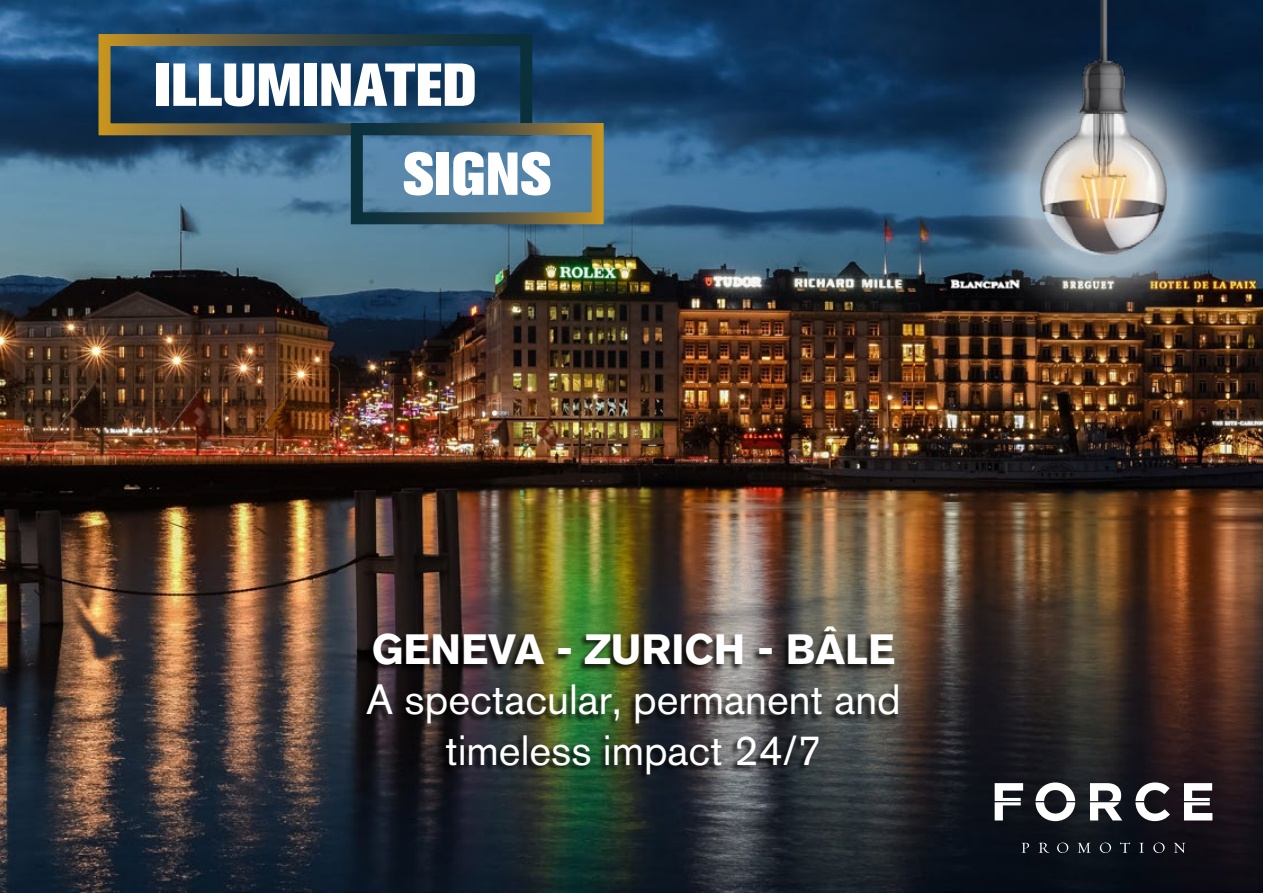
<style>
.page{position:relative;width:1263px;height:893px;background:#fff}
.page>*{position:absolute;margin:0;border:0;box-sizing:border-box;transform-origin:0 0}
.t1{font:800 60px "Akzidenz Grotesk BQ";letter-spacing:.01em;color:#fff}
.t2{font:42px/50.4px "Akzidenz Grotesk BQ";color:#fff;text-align:center}
.t3{font:700 42px "Akzidenz Grotesk BQ";color:#fff}
</style>
<div class="page">
<img style="left:0;top:0;width:1262px;height:892px">
<div style="left:358px;top:627px;width:540px;height:154px;background:#000;opacity:.75"></div>
<img style="left:952px;top:0;width:303px;height:338px">
<svg style="left:1021px;top:843px;width:8px;height:10px"></svg>
<svg style="left:1038px;top:843px;width:11px;height:10px"></svg>
<svg style="left:1057px;top:843px;width:11px;height:10px"></svg>
<svg style="left:1077px;top:843px;width:14px;height:10px"></svg>
<svg style="left:1100px;top:843px;width:11px;height:10px"></svg>
<svg style="left:1120px;top:842px;width:10px;height:11px"></svg>
<svg style="left:1139px;top:843px;width:5px;height:10px"></svg>
<svg style="left:1153px;top:843px;width:12px;height:10px"></svg>
<svg style="left:1174px;top:843px;width:11px;height:10px"></svg>
<svg style="left:995px;top:783px;width:28px;height:37px"></svg>
<svg style="left:1035px;top:782px;width:40px;height:39px"></svg>
<svg style="left:1090px;top:783px;width:32px;height:37px"></svg>
<svg style="left:1135px;top:782px;width:35px;height:39px"></svg>
<svg style="left:1184px;top:783px;width:28px;height:37px"></svg>
<h1 class="t1" style="left:154px;top:50px;width:324px">ILLUMINATED</h1>
<h1 class="t1" style="left:403px;top:139px;width:150px">SIGNS</h1>
<p class="t3" style="left:372px;top:625px;width:525px">GENEVA - ZURICH - BÂLE</p>
<p class="t2" style="left:366px;top:674px;width:536px">A spectacular, permanent and timeless impact 24/7</p>
</div>
